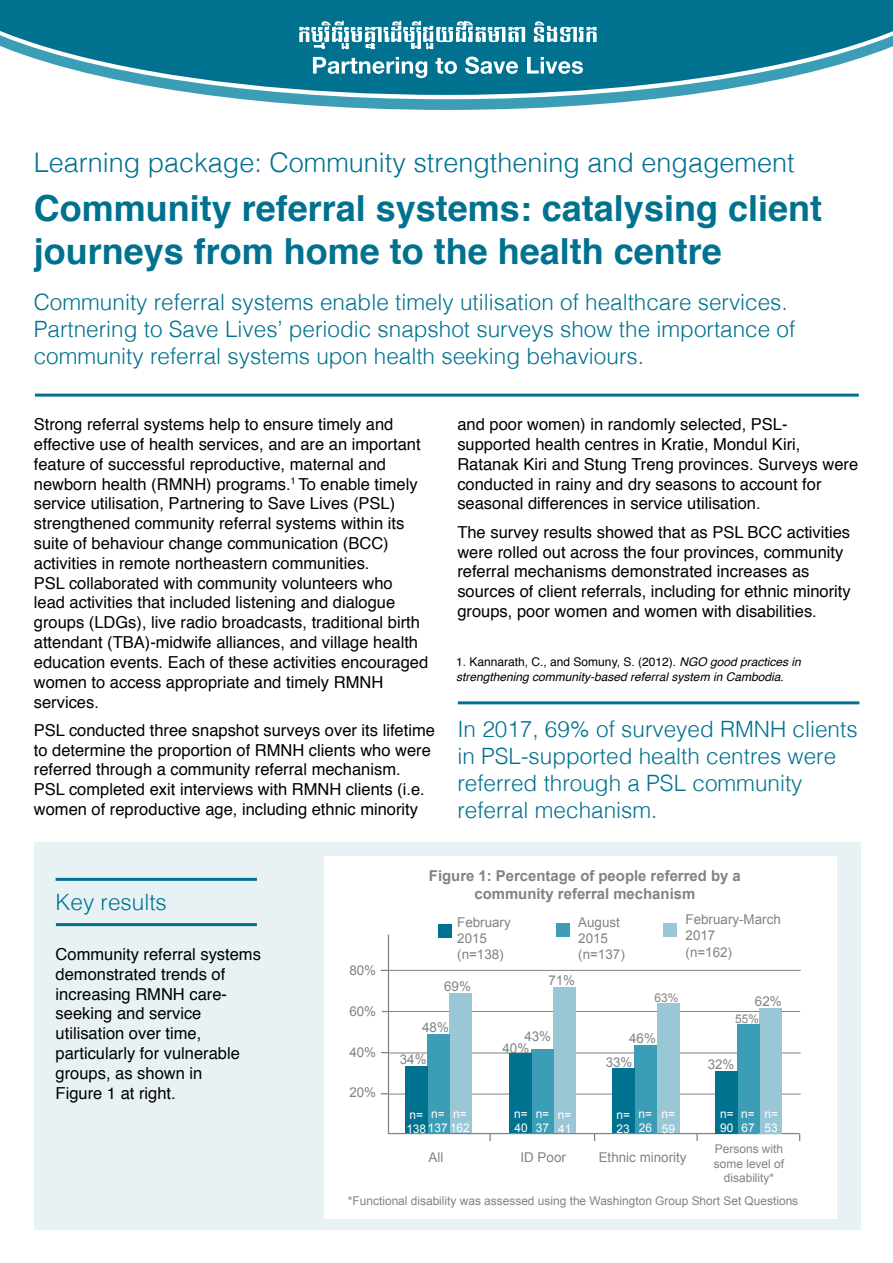
<style>
.page{position:relative;width:893px;height:1263px;background:#fff}
.page>*{position:absolute;margin:0;border:0;box-sizing:border-box;transform-origin:0 0}
.t1{font:700 36px/43.2px "Helvetica";color:#00728f}
.t2{font:300 27px "Helvetica";color:#00728f}
.t3{font:300 22.5px/27px "Helvetica";color:#00728f}
.t4{font:16.5px/19.8px "Helvetica";color:#000}
.t5{font:700 15px/18px "Arial";color:#808285;text-align:center}
.t6{font:13.5px/16.2px "Arial";color:#808285}
.t7{font:12px/14.4px "Arial";color:#808285;text-align:center}
.t8{font:italic 12px/15px "Helvetica";color:#000}
.t9{font:12px/14.4px "Arial";color:#fff}
.s1{font-style:normal}
</style>
<div class="page">
<hr style="left:35px;top:394px;width:824px;height:3px;background:#00728f">
<div style="left:34px;top:842px;width:826px;height:387px;background:#e8f2f5"></div>
<hr style="left:56px;top:923px;width:201px;height:3px;background:#00728f">
<hr style="left:56px;top:878px;width:201px;height:3px;background:#00728f">
<hr style="left:458px;top:701px;width:401px;height:3px;background:#00728f">
<div style="left:324px;top:856px;width:513px;height:362px;background:#fff"></div>
<hr style="left:388px;top:935px;width:1px;height:198px;background:#808285">
<svg style="left:489px;top:1134px;width:2px;height:7px"></svg>
<svg style="left:696px;top:1134px;width:2px;height:7px"></svg>
<hr style="left:388px;top:1133px;width:411px;height:1px;background:#808285">
<hr style="left:388px;top:1011px;width:412px;height:1px;background:#808285">
<hr style="left:389px;top:1053px;width:412px;height:1px;background:#808285">
<hr style="left:389px;top:970px;width:412px;height:1px;background:#808285">
<hr style="left:389px;top:1094px;width:412px;height:1px;background:#808285">
<div style="left:760px;top:1007px;width:22px;height:126px;background:#9ac7d6"></div>
<div style="left:737px;top:1024px;width:23px;height:109px;background:#3c9db6"></div>
<div style="left:715px;top:1071px;width:22px;height:62px;background:#00728f"></div>
<div style="left:657px;top:1004px;width:22px;height:129px;background:#9ac7d6"></div>
<div style="left:635px;top:1045px;width:22px;height:88px;background:#3c9db6"></div>
<div style="left:613px;top:1068px;width:22px;height:65px;background:#00728f"></div>
<div style="left:554px;top:987px;width:22px;height:146px;background:#9ac7d6"></div>
<div style="left:532px;top:1049px;width:22px;height:84px;background:#3c9db6"></div>
<div style="left:509px;top:1053px;width:23px;height:80px;background:#00728f"></div>
<div style="left:449px;top:993px;width:22px;height:140px;background:#9ac7d6"></div>
<div style="left:427px;top:1034px;width:22px;height:99px;background:#3c9db6"></div>
<div style="left:406px;top:1067px;width:22px;height:66px;background:#00728f"></div>
<div style="left:438px;top:924px;width:13px;height:14px;background:#00728f"></div>
<div style="left:556px;top:923px;width:13px;height:14px;background:#3c9db6"></div>
<div style="left:663px;top:923px;width:13px;height:14px;background:#9ac7d6"></div>
<div style="left:0;top:0;width:893px;height:18px;background:#00728f"></div>
<svg style="left:0;top:18px;width:893px;height:92px;fill:#00728f"></svg>
<svg style="left:313px;top:57px;width:270px;height:21px"></svg>
<svg style="left:299px;top:21px;width:298px;height:28px"></svg>
<h2 class="t2" style="left:34px;top:140px;width:762px">Learning package: Community strengthening and engagement</h2>
<h1 class="t1" style="left:34px;top:187px;width:790px">Community referral systems: catalysing client journeys from home to the health centre</h1>
<h3 class="t3" style="left:34px;top:287px;width:763px">Community referral systems enable timely utilisation of healthcare services.<br>Partnering to Save Lives’ periodic snapshot surveys show the importance of community referral systems upon health seeking behaviours.</h3>
<p class="t4" style="left:34px;top:415px;width:396px">Strong referral systems help to ensure timely and effective use of health services, and are an important feature of successful reproductive, maternal and newborn health (RMNH) programs.<sup>1</sup> To enable timely service utilisation, Partnering to Save Lives (PSL) strengthened community referral systems within its suite of behaviour change communication (BCC) activities in remote northeastern communities.<br>PSL collaborated with community volunteers who<br>lead activities that included listening and dialogue groups (LDGs), live radio broadcasts, traditional birth attendant (TBA)-midwife alliances, and village health education events. Each of these activities encouraged women to access appropriate and timely RMNH services.</p>
<p class="t4" style="left:34px;top:721px;width:403px">PSL conducted three snapshot surveys over its lifetime to determine the proportion of RMNH clients who were referred through a community referral mechanism.<br>PSL completed exit interviews with RMNH clients (i.e. women of reproductive age, including ethnic minority</p>
<p class="t4" style="left:457px;top:415px;width:402px">and poor women) in randomly selected, PSL&shy;supported health centres in Kratie, Mondul Kiri, Ratanak Kiri and Stung Treng provinces. Surveys were conducted in rainy and dry seasons to account for seasonal differences in service utilisation.</p>
<p class="t4" style="left:457px;top:523px;width:395px">The survey results showed that as PSL BCC activities were rolled out across the four provinces, community referral mechanisms demonstrated increases as sources of client referrals, including for ethnic minority groups, poor women and women with disabilities.</p>
<p class="t8" style="left:456px;top:655px;width:346px"><span class="s1">1. Kannarath, C., and Somuny, S. (2012).</span> NGO good practices in strengthening community-based referral system in Cambodia<span class="s1">.</span></p>
<h3 class="t3" style="left:457px;top:714px;width:402px">In 2017, 69% of surveyed RMNH clients in PSL-supported health centres were referred through a PSL community referral mechanism.</h3>
<h3 class="t3" style="left:56px;top:887px;width:113px">Key results</h3>
<p class="t4" style="left:56px;top:945px;width:207px">Community referral systems demonstrated trends of increasing RMNH care&shy;seeking and service utilisation over time, particularly for vulnerable groups, as shown in<br>Figure 1 at right.</p>
<p class="t6" style="left:349px;top:962px;width:28px">80%</p>
<p class="t6" style="left:349px;top:1003px;width:28px">60%</p>
<p class="t6" style="left:349px;top:1044px;width:28px">40%</p>
<p class="t6" style="left:349px;top:1084px;width:28px">20%</p>
<p class="t5" style="left:429px;top:867px;width:313px">Figure 1: Percentage of people referred by a community referral mechanism</p>
<p class="t6" style="left:457px;top:914px;width:55px">February<br>2015 (n=138)</p>
<p class="t6" style="left:578px;top:914px;width:48px">August<br>2015 (n=137)</p>
<p class="t6" style="left:685px;top:911px;width:97px">February-March<br>2017<br>(n=162)</p>
<p class="t6" style="left:444px;top:979px;width:28px">69%</p>
<p class="t6" style="left:422px;top:1019px;width:28px">48%</p>
<p class="t6" style="left:400px;top:1051px;width:28px">34%</p>
<p class="t6" style="left:548px;top:972px;width:28px">71%</p>
<p class="t6" style="left:524px;top:1028px;width:28px">43%</p>
<p class="t6" style="left:502px;top:1040px;width:28px">40%</p>
<p class="t7" style="left:655px;top:990px;width:25px">63%</p>
<p class="t6" style="left:606px;top:1027px;width:52px;line-height:23.7px;text-indent:23px">46%<br>33%</p>
<p class="t6" style="left:755px;top:993px;width:28px">62%</p>
<p class="t7" style="left:735px;top:1012px;width:25px">55%</p>
<p class="t6" style="left:708px;top:1056px;width:28px">32%</p>
<p class="t9" style="left:720px;top:1106px;width:15px">n=<br>90</p>
<p class="t9" style="left:431px;top:1107px;width:15px">n=</p>
<p class="t9" style="left:453px;top:1107px;width:15px">n=</p>
<p class="t9" style="left:514px;top:1107px;width:15px">n=<br>40</p>
<p class="t9" style="left:536px;top:1107px;width:15px">n=<br>37</p>
<p class="t9" style="left:558px;top:1107px;width:15px">n=<br>41</p>
<p class="t9" style="left:616px;top:1107px;width:15px">n=<br>23</p>
<p class="t9" style="left:639px;top:1107px;width:15px">n=<br>26</p>
<p class="t9" style="left:662px;top:1107px;width:15px">n=<br>59</p>
<p class="t9" style="left:764px;top:1107px;width:15px">n=<br>53</p>
<p class="t9" style="left:741px;top:1107px;width:15px">n=<br>67</p>
<p class="t9" style="left:406px;top:1107px;width:65px;line-height:14px">n=<br>138137 162</p>
<p class="t6" style="left:429px;top:1150px;width:16px">All</p>
<p class="t6" style="left:520px;top:1150px;width:47px">ID Poor</p>
<p class="t6" style="left:599px;top:1150px;width:89px">Ethnic minority</p>
<p class="t7" style="left:714px;top:1142px;width:72px">Persons with some level of disability*</p>
<p class="t7" style="left:348px;top:1193px;width:452px">*Functional disability was assessed using the Washington Group Short Set Questions</p>
</div>
